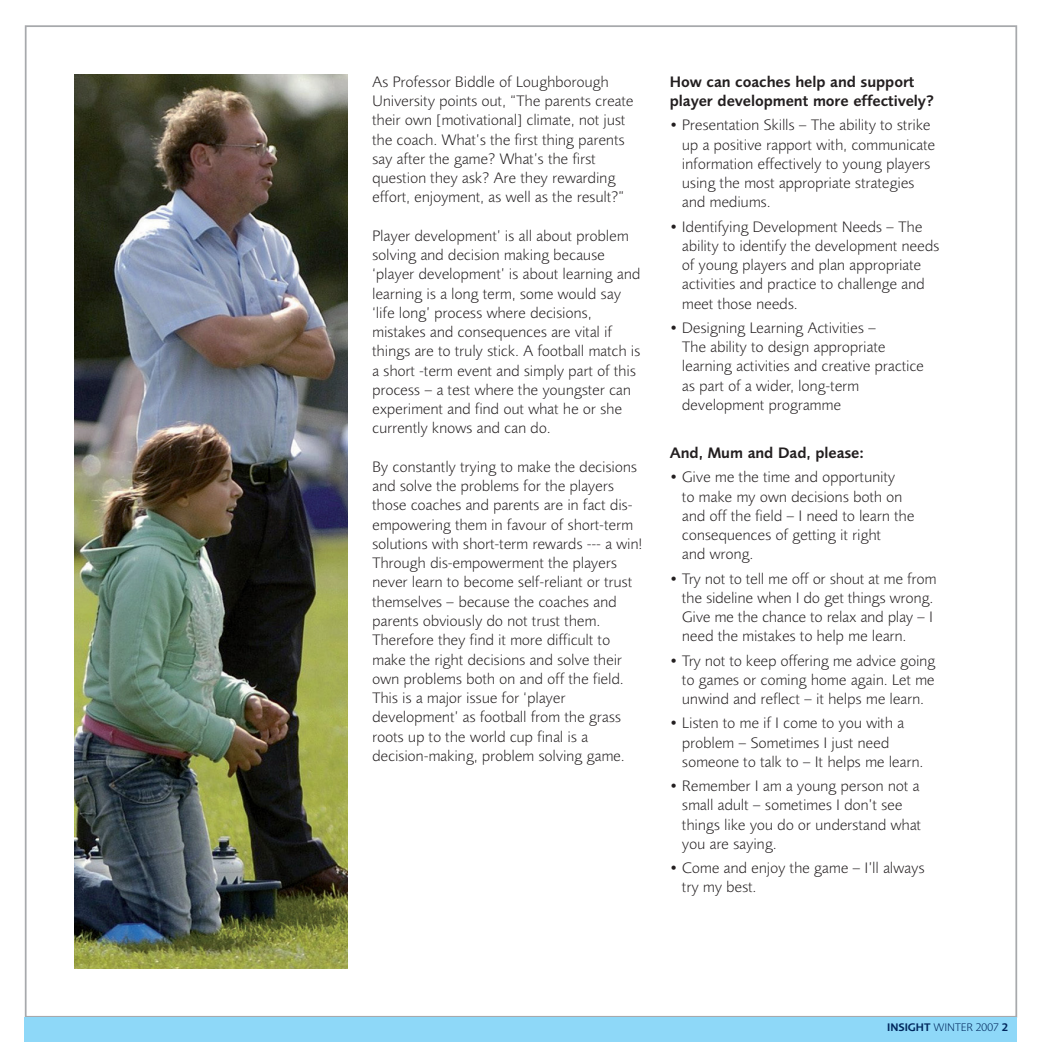
<style>
.page{position:relative;width:1042px;height:1042px;background:#fff}
.page>*{position:absolute;margin:0;border:0;box-sizing:border-box;transform-origin:0 0}
.t1{font:300 15.75px/19.2px "Foundry Sans";letter-spacing:-.005em;color:#231f20}
.t2{font:600 15.75px/19.2px "Foundry Sans";letter-spacing:-.005em;color:#231f20}
.t3{font:300 11.38px "Foundry Sans";color:#00275d}
.s1{font-weight:600}
</style>
<div class="page">
<div style="left:25px;top:1017px;width:992px;height:25px;background:#8ed8f8"></div>
<img style="left:74px;top:75px;width:273px;height:893px">
<p class="t1" style="left:372px;top:73px;width:263px">As Professor Biddle of Loughborough University points out, “The parents create their own [motivational] climate, not just the coach. What’s the first thing parents say after the game? What’s the first question they ask? Are they rewarding effort, enjoyment, as well as the result?”</p>
<p class="t1" style="left:372px;top:227px;width:270px">Player development’ is all about problem solving and decision making because ‘player development’ is about learning and learning is a long term, some would say ‘life long’ process where decisions, mistakes and consequences are vital if things are to truly stick. A football match is a short -term event and simply part of this process – a test where the youngster can experiment and find out what he or she currently knows and can do.</p>
<p class="t1" style="left:372px;top:458px;width:272px">By constantly trying to make the decisions and solve the problems for the players those coaches and parents are in fact dis&shy;empowering them in favour of short-term solutions with short-term rewards --- a win!<br>Through dis-empowerment the players never learn to become self-reliant or trust themselves – because the coaches and parents obviously do not trust them.<br>Therefore they find it more difficult to make the right decisions and solve their own problems both on and off the field.<br>This is a major issue for ‘player development’ as football from the grass roots up to the world cup final is a decision-making, problem solving game.</p>
<p class="t2" style="left:670px;top:73px;width:266px">How can coaches help and support player development more effectively?</p>
<p class="t1" style="left:682px;top:117px;width:255px;text-indent:-12px">• Presentation Skills – The ability to strike up a positive rapport with, communicate information effectively to young players using the most appropriate strategies and mediums.</p>
<p class="t1" style="left:682px;top:218px;width:259px;text-indent:-12px">• Identifying Development Needs – The ability to identify the development needs of young players and plan appropriate activities and practice to challenge and meet those needs.</p>
<p class="t1" style="left:682px;top:319px;width:243px;text-indent:-12px">• Designing Learning Activities –<br>The ability to design appropriate learning activities and creative practice as part of a wider, long-term development programme</p>
<p class="t2" style="left:670px;top:445px;width:195px">And, Mum and Dad, please:</p>
<p class="t1" style="left:682px;top:469px;width:234px;text-indent:-12px">• Give me the time and opportunity<br>to make my own decisions both on and off the field – I need to learn the consequences of getting it right<br>and wrong.</p>
<p class="t1" style="left:682px;top:570px;width:256px;text-indent:-12px">• Try not to tell me off or shout at me from the sideline when I do get things wrong.<br>Give me the chance to relax and play – I need the mistakes to help me learn.</p>
<p class="t1" style="left:682px;top:652px;width:255px;text-align:justify;text-indent:-12px">• Try not to keep offering me advice going to games or coming home again. Let me unwind and reflect – it helps me learn.</p>
<p class="t1" style="left:682px;top:715px;width:243px;text-indent:-12px">• Listen to me if I come to you with a problem – Sometimes I just need someone to talk to – It helps me learn.</p>
<p class="t1" style="left:682px;top:778px;width:241px;text-indent:-12px">• Remember I am a young person not a small adult – sometimes I don’t see things like you do or understand what you are saying.</p>
<p class="t1" style="left:682px;top:860px;width:244px;text-indent:-12px">• Come and enjoy the game – I’ll always try my best.</p>
<p class="t3" style="left:887px;top:1022px;width:123px"><span class="s1">INSIGHT</span> WINTER 2007 <span class="s1">2</span></p>
</div>
